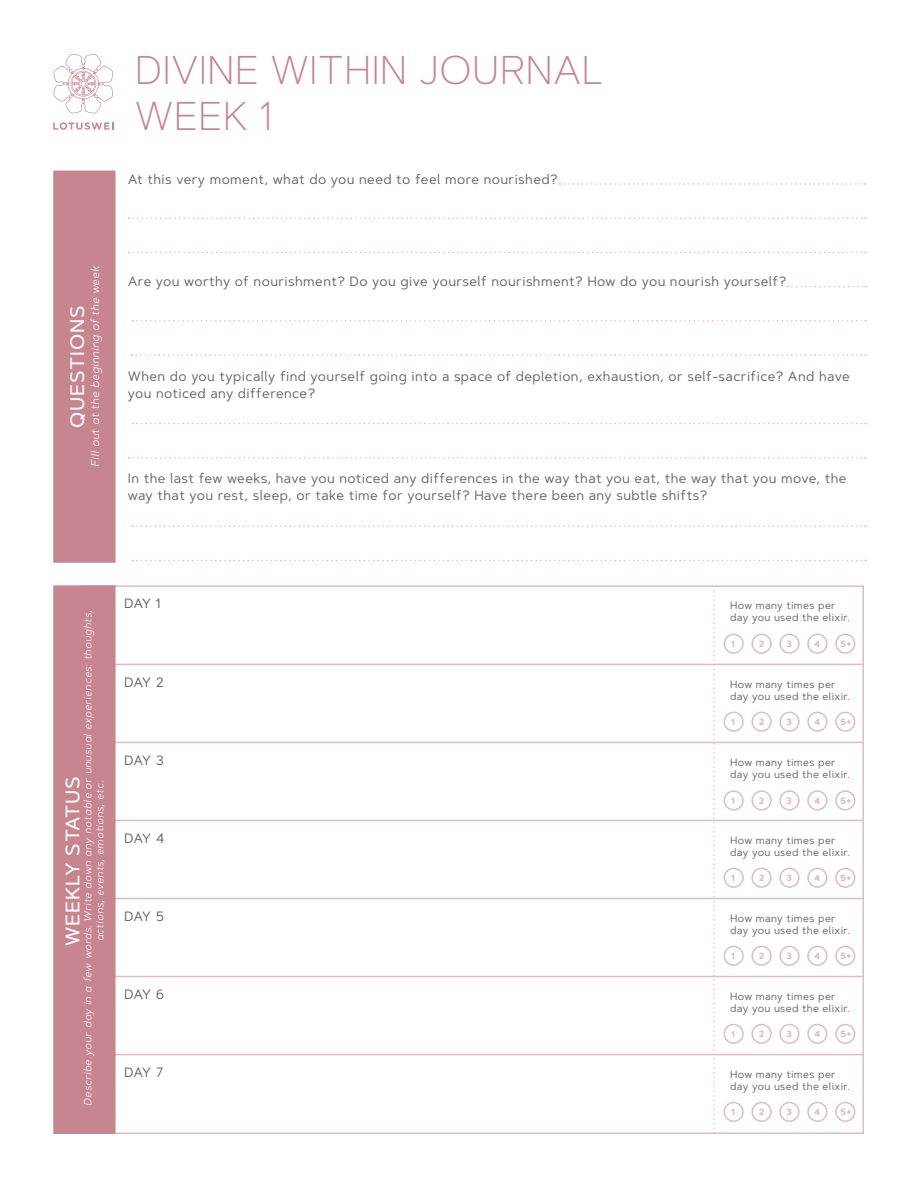
<style>
.page{position:relative;width:918px;height:1188px;background:#fff}
.page>*{position:absolute;margin:0;border:0;box-sizing:border-box;transform-origin:0 0}
.t1{font:200 40.05px/46px "Artegra Sans";color:#c7858f}
.t2{font:500 19.5px "Artegra Sans";letter-spacing:.04em;color:#fff}
.t3{font:13.5px/16.5px "Artegra Sans";letter-spacing:.03em;color:#636466}
.t4{font:italic 300 11.25px "Artegra Sans";letter-spacing:.025em;color:#fff}
.t5{font:10.5px/12px "Artegra Sans";letter-spacing:.03em;color:#636466}
.t6{font:italic 300 10.5px/12px "Artegra Sans";letter-spacing:.045em;color:#fff}
.t7{font:700 9px "Artegra Sans";color:#dfbcbf}
</style>
<div class="page">
<hr style="left:82px;top:664px;width:781px;height:1px;background:#dfbcbf">
<hr style="left:82px;top:742px;width:781px;height:1px;background:#dfbcbf">
<hr style="left:82px;top:820px;width:781px;height:1px;background:#dfbcbf">
<hr style="left:82px;top:898px;width:781px;height:1px;background:#dfbcbf">
<hr style="left:82px;top:976px;width:781px;height:1px;background:#dfbcbf">
<hr style="left:82px;top:1054px;width:781px;height:1px;background:#dfbcbf">
<div style="left:53px;top:171px;width:63px;height:392px;background:#c7858f;border:2px solid #c7858f"></div>
<div style="left:53px;top:585px;width:63px;height:549px;background:#c7858f;border:2px solid #c7858f"></div>
<svg style="left:713px;top:586px;width:2px;height:548px"></svg>
<svg style="left:559px;top:183px;width:306px;height:2px"></svg>
<svg style="left:131px;top:354px;width:735px;height:2px"></svg>
<svg style="left:129px;top:217px;width:737px;height:2px"></svg>
<svg style="left:787px;top:286px;width:79px;height:1px"></svg>
<svg style="left:132px;top:526px;width:734px;height:1px"></svg>
<svg style="left:129px;top:252px;width:737px;height:1px"></svg>
<svg style="left:132px;top:423px;width:734px;height:1px"></svg>
<svg style="left:132px;top:320px;width:734px;height:2px"></svg>
<svg style="left:129px;top:457px;width:737px;height:2px"></svg>
<svg style="left:132px;top:560px;width:734px;height:1px"></svg>
<svg style="left:53px;top:54px;width:60px;height:60px"></svg>
<svg style="left:53px;top:122px;width:60px;height:8px"></svg>
<div style="left:835px;top:634px;width:20px;height:20px;border:2px solid #dfbcbf;border-radius:50%"></div>
<div style="left:724px;top:634px;width:20px;height:20px;border:2px solid #dfbcbf;border-radius:50%"></div>
<div style="left:751px;top:634px;width:21px;height:20px;border:2px solid #dfbcbf;border-radius:50%"></div>
<div style="left:779px;top:634px;width:21px;height:20px;border:2px solid #dfbcbf;border-radius:50%"></div>
<div style="left:807px;top:634px;width:21px;height:20px;border:2px solid #dfbcbf;border-radius:50%"></div>
<div style="left:835px;top:1102px;width:20px;height:20px;border:2px solid #dfbcbf;border-radius:50%"></div>
<div style="left:724px;top:1102px;width:20px;height:20px;border:2px solid #dfbcbf;border-radius:50%"></div>
<div style="left:751px;top:1102px;width:21px;height:20px;border:2px solid #dfbcbf;border-radius:50%"></div>
<div style="left:779px;top:1102px;width:21px;height:20px;border:2px solid #dfbcbf;border-radius:50%"></div>
<div style="left:807px;top:1102px;width:21px;height:20px;border:2px solid #dfbcbf;border-radius:50%"></div>
<div style="left:835px;top:1024px;width:20px;height:20px;border:2px solid #dfbcbf;border-radius:50%"></div>
<div style="left:724px;top:1024px;width:20px;height:20px;border:2px solid #dfbcbf;border-radius:50%"></div>
<div style="left:751px;top:1024px;width:21px;height:20px;border:2px solid #dfbcbf;border-radius:50%"></div>
<div style="left:779px;top:1024px;width:21px;height:20px;border:2px solid #dfbcbf;border-radius:50%"></div>
<div style="left:807px;top:1024px;width:21px;height:20px;border:2px solid #dfbcbf;border-radius:50%"></div>
<div style="left:835px;top:946px;width:20px;height:20px;border:2px solid #dfbcbf;border-radius:50%"></div>
<div style="left:724px;top:946px;width:20px;height:20px;border:2px solid #dfbcbf;border-radius:50%"></div>
<div style="left:751px;top:946px;width:21px;height:20px;border:2px solid #dfbcbf;border-radius:50%"></div>
<div style="left:779px;top:946px;width:21px;height:20px;border:2px solid #dfbcbf;border-radius:50%"></div>
<div style="left:807px;top:946px;width:21px;height:20px;border:2px solid #dfbcbf;border-radius:50%"></div>
<div style="left:835px;top:868px;width:20px;height:20px;border:2px solid #dfbcbf;border-radius:50%"></div>
<div style="left:724px;top:868px;width:20px;height:20px;border:2px solid #dfbcbf;border-radius:50%"></div>
<div style="left:751px;top:868px;width:21px;height:20px;border:2px solid #dfbcbf;border-radius:50%"></div>
<div style="left:779px;top:868px;width:21px;height:20px;border:2px solid #dfbcbf;border-radius:50%"></div>
<div style="left:807px;top:868px;width:21px;height:20px;border:2px solid #dfbcbf;border-radius:50%"></div>
<div style="left:835px;top:790px;width:20px;height:21px;border:2px solid #dfbcbf;border-radius:50%"></div>
<div style="left:724px;top:790px;width:20px;height:21px;border:2px solid #dfbcbf;border-radius:50%"></div>
<div style="left:751px;top:790px;width:21px;height:21px;border:2px solid #dfbcbf;border-radius:50%"></div>
<div style="left:779px;top:790px;width:21px;height:21px;border:2px solid #dfbcbf;border-radius:50%"></div>
<div style="left:807px;top:790px;width:21px;height:21px;border:2px solid #dfbcbf;border-radius:50%"></div>
<div style="left:835px;top:712px;width:20px;height:20px;border:2px solid #dfbcbf;border-radius:50%"></div>
<div style="left:724px;top:712px;width:20px;height:20px;border:2px solid #dfbcbf;border-radius:50%"></div>
<div style="left:751px;top:712px;width:21px;height:20px;border:2px solid #dfbcbf;border-radius:50%"></div>
<div style="left:779px;top:712px;width:21px;height:20px;border:2px solid #dfbcbf;border-radius:50%"></div>
<div style="left:807px;top:712px;width:21px;height:20px;border:2px solid #dfbcbf;border-radius:50%"></div>
<h1 class="t1" style="left:135px;top:46px;width:471px">DIVINE WITHIN JOURNAL<br>WEEK 1</h1>
<p class="t3" style="left:128px;top:171px;width:431px">At this very moment, what do you need to feel more nourished?</p>
<p class="t4" style="left:88px;top:467px;width:202px;rotate:-90deg">Fill out at the beginning of the week</p>
<h2 class="t2" style="left:64px;top:428px;width:123px;rotate:-90deg">QUESTIONS</h2>
<p class="t3" style="left:128px;top:273px;width:660px">Are you worthy of nourishment? Do you give yourself nourishment? How do you nourish yourself?</p>
<p class="t3" style="left:128px;top:368px;width:723px">When do you typically find yourself going into a space of depletion, exhaustion, or self-sacrifice? And have you noticed any difference?</p>
<p class="t3" style="left:128px;top:470px;width:720px">In the last few weeks, have you noticed any differences in the way that you eat, the way that you move, the way that you rest, sleep, or take time for yourself? Have there been any subtle shifts?</p>
<p class="t6" style="left:82px;top:941px;width:333px;text-indent:-164px;rotate:-90deg">Describe your day in a few words. Write down any notable or unusual experiences: thoughts, actions, events, emotions, etc.</p>
<h2 class="t2" style="left:59px;top:946px;width:170px;rotate:-90deg">WEEKLY STATUS</h2>
<p class="t3" style="left:124px;top:595px;width:38px">DAY 1</p>
<p class="t3" style="left:124px;top:673px;width:41px">DAY 2</p>
<p class="t3" style="left:124px;top:752px;width:41px">DAY 3</p>
<p class="t3" style="left:124px;top:830px;width:42px">DAY 4</p>
<p class="t3" style="left:124px;top:908px;width:41px">DAY 5</p>
<p class="t3" style="left:124px;top:986px;width:42px">DAY 6</p>
<p class="t3" style="left:124px;top:1064px;width:41px">DAY 7</p>
<p class="t5" style="left:730px;top:600px;width:121px">How many times per day you used the elixir.</p>
<p class="t7" style="left:731px;top:637px;width:5px">1</p>
<p class="t7" style="left:759px;top:637px;width:7px">2</p>
<p class="t7" style="left:786px;top:637px;width:7px">3</p>
<p class="t7" style="left:814px;top:637px;width:8px">4</p>
<p class="t7" style="left:840px;top:637px;width:13px">5+</p>
<p class="t5" style="left:730px;top:678px;width:121px">How many times per day you used the elixir.</p>
<p class="t7" style="left:731px;top:715px;width:5px">1</p>
<p class="t7" style="left:759px;top:715px;width:7px">2</p>
<p class="t7" style="left:786px;top:715px;width:7px">3</p>
<p class="t7" style="left:814px;top:715px;width:8px">4</p>
<p class="t7" style="left:840px;top:715px;width:13px">5+</p>
<p class="t5" style="left:730px;top:756px;width:121px">How many times per day you used the elixir.</p>
<p class="t7" style="left:731px;top:794px;width:5px">1</p>
<p class="t7" style="left:759px;top:794px;width:7px">2</p>
<p class="t7" style="left:786px;top:794px;width:7px">3</p>
<p class="t7" style="left:814px;top:794px;width:8px">4</p>
<p class="t7" style="left:840px;top:794px;width:13px">5+</p>
<p class="t5" style="left:730px;top:834px;width:121px">How many times per day you used the elixir.</p>
<p class="t7" style="left:731px;top:871px;width:5px">1</p>
<p class="t7" style="left:759px;top:871px;width:7px">2</p>
<p class="t7" style="left:786px;top:871px;width:7px">3</p>
<p class="t7" style="left:814px;top:871px;width:8px">4</p>
<p class="t7" style="left:840px;top:871px;width:13px">5+</p>
<p class="t5" style="left:730px;top:912px;width:121px">How many times per day you used the elixir.</p>
<p class="t7" style="left:731px;top:949px;width:5px">1</p>
<p class="t7" style="left:759px;top:949px;width:7px">2</p>
<p class="t7" style="left:786px;top:949px;width:7px">3</p>
<p class="t7" style="left:814px;top:949px;width:8px">4</p>
<p class="t7" style="left:840px;top:949px;width:13px">5+</p>
<p class="t5" style="left:730px;top:990px;width:121px">How many times per day you used the elixir.</p>
<p class="t7" style="left:731px;top:1028px;width:5px">1</p>
<p class="t7" style="left:759px;top:1028px;width:7px">2</p>
<p class="t7" style="left:786px;top:1028px;width:7px">3</p>
<p class="t7" style="left:814px;top:1028px;width:8px">4</p>
<p class="t7" style="left:840px;top:1028px;width:13px">5+</p>
<p class="t5" style="left:730px;top:1068px;width:121px">How many times per day you used the elixir.</p>
<p class="t7" style="left:731px;top:1106px;width:5px">1</p>
<p class="t7" style="left:759px;top:1106px;width:7px">2</p>
<p class="t7" style="left:786px;top:1106px;width:7px">3</p>
<p class="t7" style="left:814px;top:1106px;width:8px">4</p>
<p class="t7" style="left:840px;top:1106px;width:13px">5+</p>
</div>
